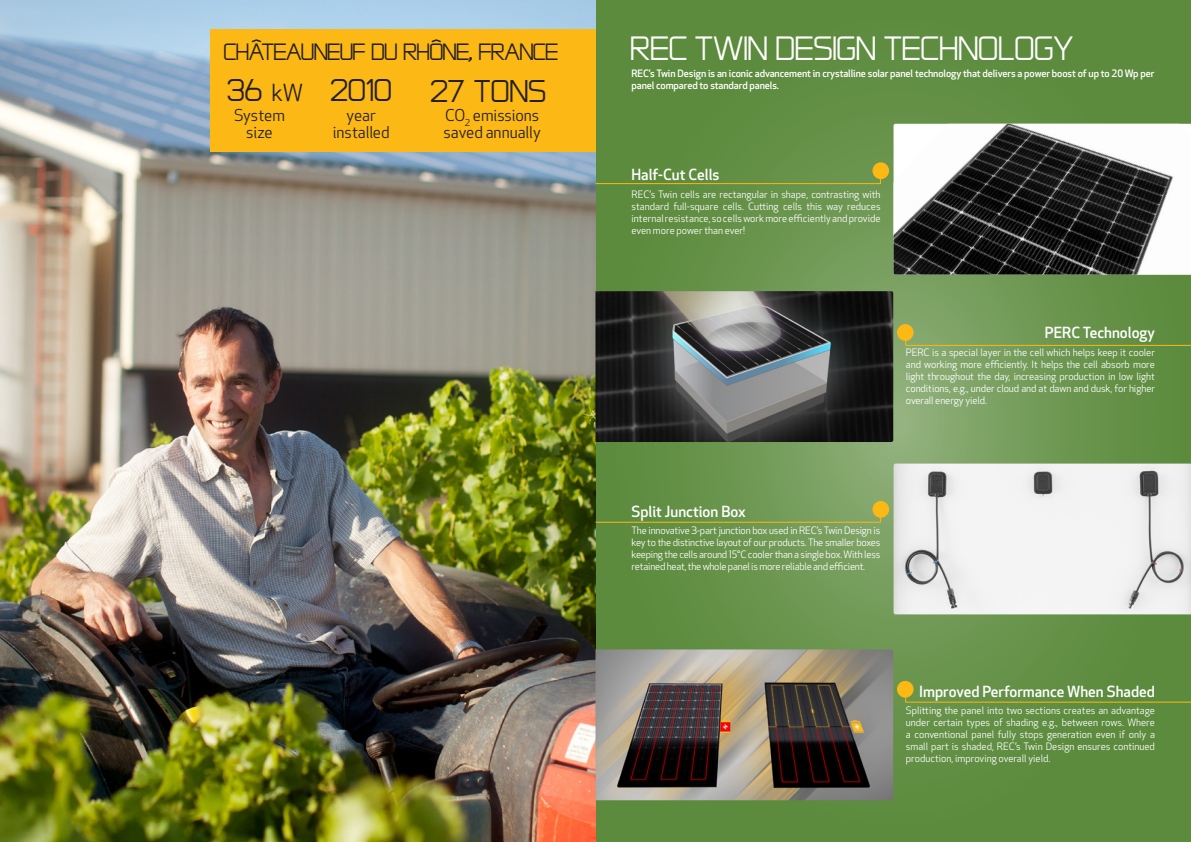
<style>
.page{position:relative;width:1191px;height:842px;background:#fff}
.page>*{position:absolute;margin:0;border:0;box-sizing:border-box;transform-origin:0 0}
.Contents_Level_2{font:40px "REC Tech 2011";letter-spacing:-.005em;color:#fff}
.t1{font:37.3px "REC Tech 2011";color:#231f20}
.t2{font:28px "REC Tech 2011";letter-spacing:-.03em;color:#231f20}
.t3{font:16px/17px "Apex New";letter-spacing:-.005em;color:#231f20;text-align:center}
.Body_Text{font:500 15px "Apex New";color:#fff}
.Body_Text-2{font:10px/12px "Apex New";letter-spacing:-.005em;color:#fff;text-align:justify}
.Body_Text-3{font:500 10px/12px "Apex New";letter-spacing:-.01em;color:#fff}
.s1{font-family:"Apex New";font-size:23px}
</style>
<div class="page">
<svg style="left:595px;top:0;width:596px;height:842px;background:#659148"></svg>
<img style="left:0;top:0;width:595px;height:842px">
<img style="left:893px;top:124px;width:298px;height:151px">
<img style="left:893px;top:464px;width:298px;height:150px">
<img style="left:595px;top:649px;width:298px;height:151px">
<img style="left:595px;top:291px;width:298px;height:151px">
<div style="left:210px;top:29px;width:385px;height:123px;background:#fcb814"></div>
<svg style="left:904px;top:337px;width:287px;height:9px;background:#7f9c4c"></svg>
<div style="left:897px;top:325px;width:16px;height:15px;background:#fcb814;border-radius:50%"></div>
<div style="left:897px;top:324px;width:16px;height:17px;border:1px solid #fcb814;border-radius:50%"></div>
<svg style="left:904px;top:693px;width:287px;height:10px;background:#71923e"></svg>
<div style="left:897px;top:681px;width:16px;height:16px;background:#fcb814;border-radius:50%"></div>
<div style="left:897px;top:681px;width:16px;height:17px;border:1px solid #fcb814;border-radius:50%"></div>
<svg style="left:594px;top:175px;width:287px;height:10px;background:#729340"></svg>
<div style="left:873px;top:163px;width:15px;height:16px;background:#fcb814;border-radius:50%"></div>
<div style="left:872px;top:162px;width:17px;height:17px;border:1px solid #fcb814;border-radius:50%"></div>
<svg style="left:594px;top:513px;width:287px;height:10px;background:#7a994a"></svg>
<div style="left:873px;top:501px;width:15px;height:16px;background:#fcb814;border-radius:50%"></div>
<div style="left:872px;top:501px;width:17px;height:17px;border:1px solid #fcb814;border-radius:50%"></div>
<p class="t2" style="left:224px;top:38px;width:336px">CHÂTEAUNEUF DU RHÔNE, FRANCE</p>
<p class="t1" style="left:227px;top:73px;width:78px">36 <span class="s1">kW</span></p>
<p class="t1" style="left:330px;top:73px;width:63px">2010</p>
<p class="t1" style="left:430px;top:73px;width:117px">27 TONS</p>
<p class="t3" style="left:234px;top:107px;width:52px">System size</p>
<p class="t3" style="left:346px;top:107px;width:31px">year</p>
<p class="t3" style="left:443px;top:107px;width:99px;text-align:left">CO<sub>2</sub> emissions saved annually</p>
<p class="t3" style="left:333px;top:124px;width:58px">installed</p>
<p class="Contents_Level_2" style="left:630px;top:29px;width:445px">REC TWIN DESIGN TECHNOLOGY</p>
<p class="Body_Text-3" style="left:631px;top:68px;width:524px">REC’s Twin Design is an iconic advancement in crystalline solar panel technology that delivers a power boost of up to 20 Wp per panel compared to standard panels.</p>
<p class="Body_Text" style="left:631px;top:165px;width:90px">Half-Cut Cells</p>
<p class="Body_Text-2" style="left:631px;top:188px;width:250px">REC’s Twin cells are rectangular in shape, contrasting with standard full-square cells. Cutting cells this way reduces internal resistance, so cells work more efficiently and provide even more power than ever!</p>
<p class="Body_Text" style="left:1045px;top:323px;width:111px">PERC Technology</p>
<p class="Body_Text-2" style="left:906px;top:346px;width:251px">PERC is a special layer in the cell which helps keep it cooler and working more efficiently. It helps the cell absorb more light throughout the day, increasing production in low light conditions, e.g., under cloud and at dawn and dusk, for higher overall energy yield.</p>
<p class="Body_Text" style="left:631px;top:501px;width:116px">Split Junction Box</p>
<p class="Body_Text-2" style="left:631px;top:525px;width:250px">The innovative 3-part junction box used in REC’s Twin Design is key to the distinctive layout of our products. The smaller boxes keeping the cells around 15°C cooler than a single box. With less retained heat, the whole panel is more reliable and efficient.</p>
<p class="Body_Text" style="left:919px;top:681px;width:237px">Improved Performance When Shaded</p>
<p class="Body_Text-2" style="left:906px;top:705px;width:251px">Splitting the panel into two sections creates an advantage under certain types of shading e.g., between rows. Where a conventional panel fully stops generation even if only a small part is shaded, REC’s Twin Design ensures continued production, improving overall yield.</p>
</div>
